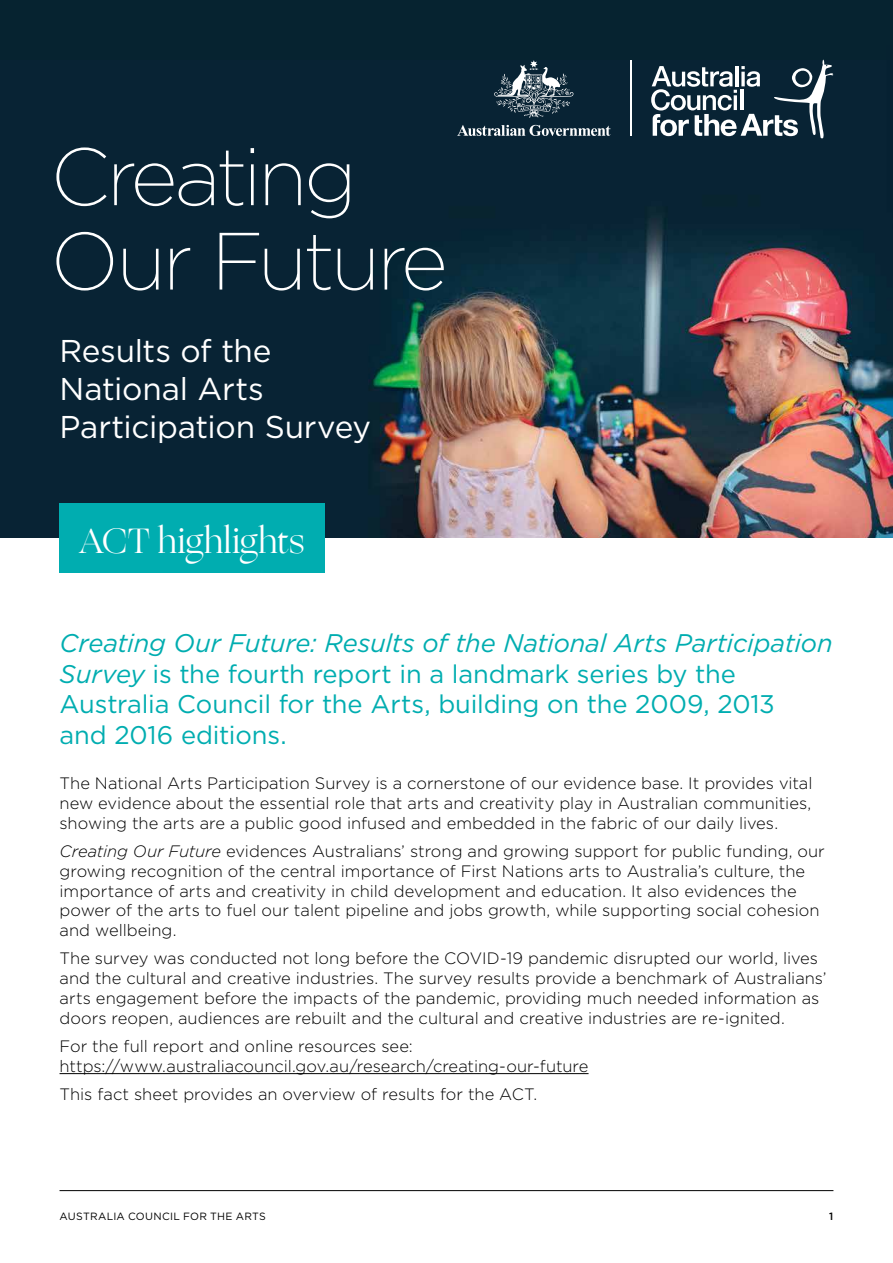
<style>
.page{position:relative;width:893px;height:1263px;background:#fff}
.page>*{position:absolute;margin:0;border:0;box-sizing:border-box;transform-origin:0 0}
.t1{font:200 81px/84.4px "Gotham";letter-spacing:-.045em;color:#fff}
.t2{font:34.65px "Ogg";letter-spacing:.01em;color:#fff}
.t3{font:31.5px/37.8px "Gotham";letter-spacing:-.01em;color:#fff}
.t4{font:25.5px/30.6px "Gotham";letter-spacing:-.005em;color:#00adb0}
.t5{font:300 16.5px/19.8px "Gotham";color:#000}
.t6{font:10.5px "Gotham";letter-spacing:.025em;color:#000}
.t7{font:500 10.5px "Gotham";color:#000}
.s1{font-style:italic}
</style>
<div class="page">
<hr style="left:60px;top:1190px;width:773px;height:1px;background:#000">
<img style="left:0;top:60px;width:893px;height:478px">
<div style="left:0;top:0;width:893px;height:60px;background:#062330"></div>
<hr style="left:60px;top:1073px;width:529px;height:1px;background:#000">
<div style="left:60px;top:503px;width:265px;height:70px;background:#00adb0"></div>
<svg style="left:457px;top:125px;width:153px;height:11px"></svg>
<svg style="left:494px;top:60px;width:80px;height:58px;background:#3f5461"></svg>
<hr style="left:631px;top:60px;width:1px;height:76px;background:#fff">
<svg style="left:651px;top:60px;width:182px;height:79px"></svg>
<h1 class="t1" style="left:51px;top:132px;width:399px">Creating<br>Our Future</h1>
<h3 class="t3" style="left:60px;top:331px;width:313px">Results of the<br>National Arts<br>Participation Survey</h3>
<h2 class="t2" style="left:79px;top:518px;width:227px">ACT highlights</h2>
<h3 class="t4" style="left:60px;top:627px;width:775px"><span class="s1">Creating Our Future: Results of the National Arts Participation Survey</span> is the fourth report in a landmark series by the Australia Council for the Arts, building on the 2009, 2013<br>and 2016 editions.</h3>
<p class="t5" style="left:60px;top:773px;width:754px;text-align:justify">The National Arts Participation Survey is a cornerstone of our evidence base. It provides vital new evidence about the essential role that arts and creativity play in Australian communities, showing the arts are a public good infused and embedded in the fabric of our daily lives.</p>
<p class="t5" style="left:60px;top:841px;width:767px"><span class="s1">Creating Our Future</span> evidences Australians’ strong and growing support for public funding, our growing recognition of the central importance of First Nations arts to Australia’s culture, the importance of arts and creativity in child development and education. It also evidences the power of the arts to fuel our talent pipeline and jobs growth, while supporting social cohesion and wellbeing.</p>
<p class="t5" style="left:60px;top:948px;width:769px">The survey was conducted not long before the COVID-19 pandemic disrupted our world, lives and the cultural and creative industries. The survey results provide a benchmark of Australians’ arts engagement before the impacts of the pandemic, providing much needed information as doors reopen, audiences are rebuilt and the cultural and creative industries are re-ignited.</p>
<p class="t5" style="left:60px;top:1036px;width:530px">For the full report and online resources see: https://www.australiacouncil.gov.au/research/creating-our-future</p>
<p class="t5" style="left:60px;top:1084px;width:479px">This fact sheet provides an overview of results for the ACT.</p>
<p class="t6" style="left:60px;top:1210px;width:208px">AUSTRALIA COUNCIL FOR THE ARTS</p>
<p class="t7" style="left:829px;top:1210px;width:6px">1</p>
</div>
